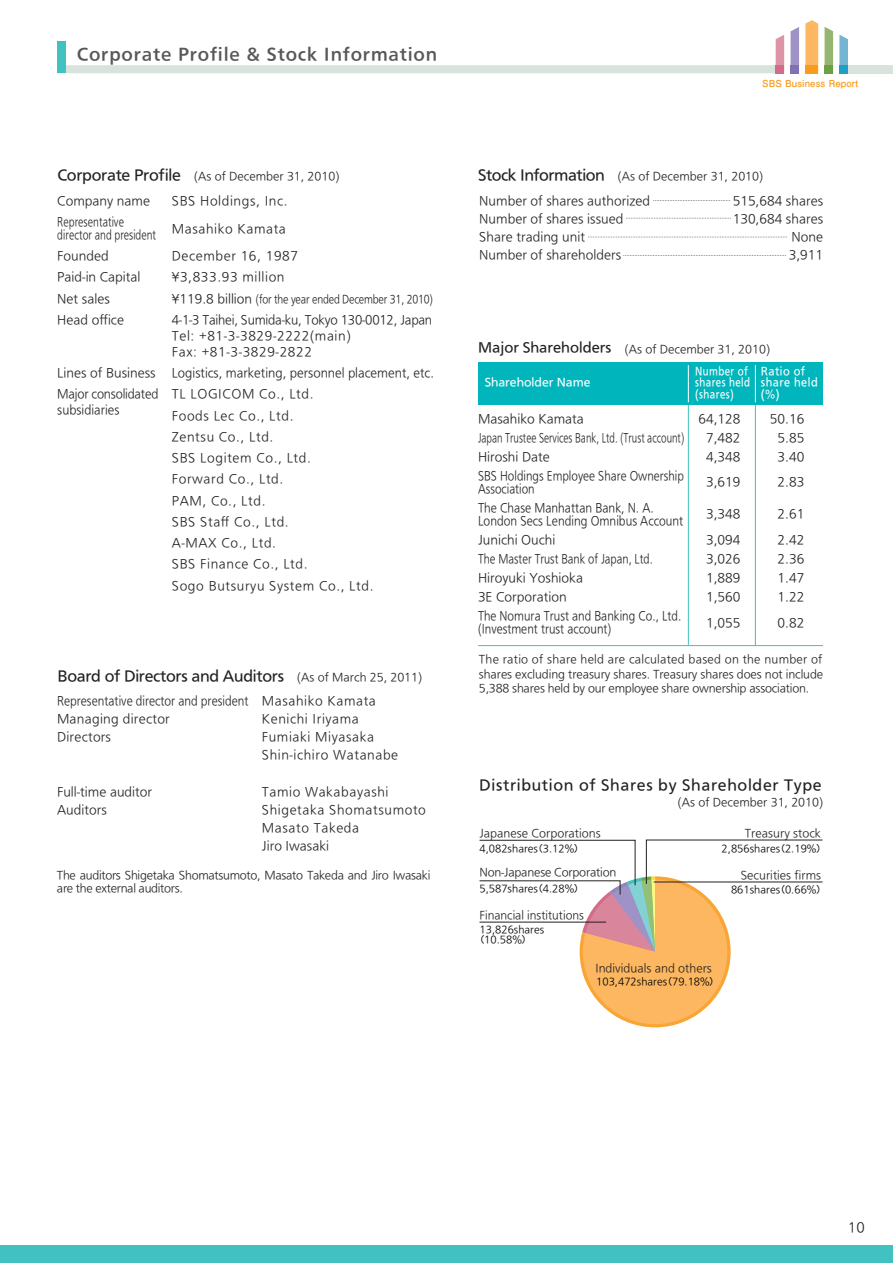
<style>
.page{position:relative;width:893px;height:1263px;background:#fff}
.page>*{position:absolute;margin:0;border:0;box-sizing:border-box;transform-origin:0 0}
.t1{font:700 15.9px "Iwa UD Go Dsp Pro";letter-spacing:.05em;color:#57585a}
.t2{font:500 13.8px "Iwa UD Go Hon Pro";letter-spacing:-.02em;color:#231f20}
.t3{font:500 13.8px "Iwa UD Go Hon Pro";letter-spacing:.05em;color:#231f20}
.t4{font:500 12.75px "Iwa UD Go Hon Pro";color:#231f20}
.t5{font:100 12.75px "Iwa UD Go Hon Pro";color:#231f20}
.t6{font:100 11.7px/19.2px "Iwa UD Go Hon Pro";color:#231f20}
.t7{font:100 11.7px/21.3px "Iwa UD Go Hon Pro";letter-spacing:.05em;color:#231f20;scale:.95 1}
.t8{font:100 11.7px/18px "Iwa UD Go Hon Pro";letter-spacing:.05em;color:#231f20}
.t9{font:100 11.7px/19.2px "Iwa UD Go Hon Pro";color:#231f20;scale:.88 1}
.t10{font:100 11.7px/15.9px "Iwa UD Go Hon Pro";letter-spacing:-.02em;color:#231f20;scale:.96 1}
.t11{font:100 11.7px/21.3px "Iwa UD Go Hon Pro";color:#231f20;scale:.76 1}
.t12{font:100 11.7px/18px "Iwa UD Go Hon Pro";color:#231f20;scale:.87 1}
.t13{font:100 11.7px/19.2px "Iwa UD Go Hon Pro";color:#231f20;scale:.85 1}
.t14{font:100 11.7px/21.3px "Iwa UD Go Hon Pro";letter-spacing:-.02em;color:#231f20}
.t15{font:100 11.7px "Iwa UD Go Hon Pro";color:#231f20;scale:.86 1}
.t16{font:100 11.7px "Iwa UD Go Hon Pro";color:#231f20;scale:.93 1}
.t17{font:100 10.65px/14.9px "Iwa UD Go Hon Pro";letter-spacing:-.02em;color:#231f20}
.t18{font:100 10.65px "Iwa UD Go Hon Pro";color:#231f20}
.t19{font:100 10.65px "Iwa UD Go Hon Pro";letter-spacing:-.02em;color:#231f20;scale:.85 1}
.t20{font:500 10.65px/11.7px "Iwa UD Go Hon Pro";letter-spacing:.05em;color:#fff;scale:.8 1}
.t21{font:500 10.65px/11.7px "Iwa UD Go Hon Pro";letter-spacing:.05em;color:#fff;scale:.9 1}
.t22{font:500 10.65px "Iwa UD Go Hon Pro";color:#fff}
.t23{font:100 9.6px/10.1px "Iwa UD Go Hon Pro";color:#000}
.t24{font:700 9.6px "Futo Go B101 Pro";letter-spacing:.01em;color:#f89c1c}
.s1{font-weight:100;font-size:10.65px}
.s2{font-size:11.7px}
</style>
<div class="page">
<svg style="left:791px;top:27px;width:8px;height:38px"></svg>
<svg style="left:805px;top:20px;width:13px;height:45px"></svg>
<svg style="left:825px;top:27px;width:8px;height:38px"></svg>
<svg style="left:839px;top:35px;width:9px;height:30px"></svg>
<svg style="left:66px;top:35px;width:718px;height:38px"></svg>
<div style="left:840px;top:65px;width:53px;height:8px;background:#d8e3dc"></div>
<div style="left:0;top:1245px;width:893px;height:18px;background:#41c1c2"></div>
<div style="left:57px;top:41px;width:9px;height:32px;background:#41c1c2"></div>
<div style="left:776px;top:65px;width:8px;height:8px;background:#d36b8b"></div>
<div style="left:790px;top:65px;width:9px;height:8px;background:#7f71b3"></div>
<div style="left:824px;top:65px;width:9px;height:8px;background:#6ba043"></div>
<div style="left:839px;top:65px;width:9px;height:8px;background:#1f9fc3"></div>
<div style="left:805px;top:65px;width:13px;height:8px;background:#f89c1c"></div>
<hr style="left:688px;top:362px;width:1px;height:284px;background:#41c1c2">
<hr style="left:755px;top:362px;width:1px;height:284px;background:#41c1c2">
<div style="left:478px;top:362px;width:344px;height:43px;background:#00b6bc"></div>
<hr style="left:478px;top:645px;width:345px;height:1px;background:#41c1c2">
<svg style="left:654px;top:200px;width:76px;height:1px"></svg>
<svg style="left:626px;top:218px;width:105px;height:1px"></svg>
<svg style="left:588px;top:237px;width:199px;height:1px"></svg>
<svg style="left:624px;top:255px;width:162px;height:1px"></svg>
<hr style="left:688px;top:365px;width:1px;height:37px;background:#fff">
<hr style="left:755px;top:365px;width:1px;height:37px;background:#fff">
<svg style="left:479px;top:839px;width:344px;height:188px"></svg>
<h1 class="t1" style="left:77px;top:42px;width:362px">Corporate Profile &amp; Stock Information</h1>
<p class="t2" style="left:57px;top:165px;width:142px">Corporate Profile　<span class="s1">(</span></p>
<p class="t18" style="left:198px;top:169px;width:143px">As of December 31, 2010)</p>
<p class="t6" style="left:57px;top:190px;width:94px;line-height:21.3px">Company name<br>Representative</p>
<p class="t11" style="left:57px;top:224px;width:132px">director and president<br>Founded<br>Paid i n- Capital<br>Net sales<br>Head office</p>
<p class="t14" style="left:57px;top:363px;width:103px">Lines of Business<br>Major consolidated</p>
<p class="t16" style="left:57px;top:402px;width:68px">subsidiaries</p>
<p class="t8" style="left:172px;top:192px;width:117px">SBS Holdings, Inc.</p>
<p class="t8" style="left:172px;top:220px;width:116px">Masahiko Kamata</p>
<p class="t8" style="left:172px;top:246px;width:128px;line-height:21.3px">December 16, 1987 ¥3,833.93 million</p>
<p class="t19" style="left:172px;top:291px;width:309px"><span class="s2">¥119.8 billion</span> (for the year ended December 31, 2010(</p>
<p class="t10" style="left:172px;top:312px;width:273px">4-1-3 Taihei, Sumida-ku, Tokyo 130-0012, Japan<br>Tel: +81-3-3829-2222(main(<br>Fax: +81-3-3829-2822</p>
<p class="t7" style="left:172px;top:363px;width:278px">Logistics, marketing, personnel placement, etc.<br>TL LOGICOM Co., Ltd.<br>Foods Lec Co., Ltd.<br>Zentsu Co., Ltd.<br>SBS Logitem Co., Ltd.<br>Forward Co., Ltd.<br>PAM, Co., Ltd.<br>SBS Staff Co., Ltd.<br>A-MAX Co., Ltd.<br>SBS Finance Co., Ltd.<br>Sogo Butsuryu System Co., Ltd.</p>
<p class="t2" style="left:57px;top:665px;width:228px">Board of Directors and Auditors</p>
<p class="t18" style="left:297px;top:669px;width:126px">(As of March 25, 2011(</p>
<p class="t12" style="left:57px;top:692px;width:222px">Representative director and president<br>Managing director<br>Directors</p>
<p class="t6" style="left:57px;top:783px;width:97px;line-height:18px">Full-time auditor<br>Auditors</p>
<p class="t8" style="left:262px;top:692px;width:138px">Masahiko Kamata<br>Kenichi Iriyama<br>Fumiaki Miyasaka<br>Shin-ichiro Watanabe</p>
<p class="t8" style="left:262px;top:783px;width:166px">Tamio Wakabayashi<br>Shigetaka Shomatsumoto<br>Masato Takeda<br>Jiro Iwasaki</p>
<p class="t17" style="left:57px;top:869px;width:375px;line-height:12.8px">The auditors Shigetaka Shomatsumoto, Masato Takeda and Jiro Iwasaki are the external auditors.</p>
<p class="t24" style="left:762px;top:76px;width:97px">SBS Business Report</p>
<p class="t2" style="left:478px;top:165px;width:128px">Stock Information</p>
<p class="t18" style="left:618px;top:169px;width:147px">(As of December 31, 2010(</p>
<p class="t6" style="left:479px;top:192px;width:172px;line-height:18px">Number of shares authorized<br>Number of shares issued<br>Share trading unit<br>Number of shareholders</p>
<p class="t6" style="left:733px;top:192px;width:92px;line-height:18px;text-align:right">515,684 shares<br>130,684 shares<br>None<br>3,911</p>
<p class="t4" style="left:478px;top:338px;width:135px">Major Shareholders</p>
<p class="t18" style="left:625px;top:341px;width:147px">(As of December 31, 2010(</p>
<p class="t22" style="left:485px;top:374px;width:107px">Shareholder Name</p>
<p class="t20" style="left:695px;top:365px;width:70px">Number of shares held (shares(</p>
<p class="t21" style="left:761px;top:365px;width:65px">Ratio of share held %) (</p>
<p class="t6" style="left:478px;top:409px;width:208px">Masahiko Kamata<br>Japan Trustee Services Bank, Ltd (. Trust account(<br>Hiroshi Date<br>SBS Holdings Employee Share Ownership</p>
<p class="t13" style="left:478px;top:479px;width:208px">Association<br>The Chase Manhattan Bank N, A. .</p>
<p class="t9" style="left:478px;top:511px;width:235px">London Secs Lending Omnibus Account<br>Junichi Ouchi<br>The Master Trust Bank of Japan, Ltd.<br>Hiroyuki Yoshioka<br>3E Corporation<br>The Nomura Trust and Banking Co., Ltd.</p>
<p class="t15" style="left:478px;top:621px;width:157px">(Investment trust account(</p>
<p class="t6" style="left:706px;top:409px;width:36px;text-align:justify;text-indent:-8px">64,128<br>7,482<br>4,348</p>
<p class="t6" style="left:706px;top:473px;width:36px">3,619</p>
<p class="t6" style="left:706px;top:502px;width:36px;line-height:25.5px">3,348<br>3,094</p>
<p class="t6" style="left:706px;top:549px;width:36px;text-align:justify">3,026<br>1,889<br>1,560</p>
<p class="t6" style="left:706px;top:613px;width:36px">1,055</p>
<p class="t6" style="left:778px;top:409px;width:28px;text-align:justify;text-indent:-8px">50.16<br>5.85<br>3.40</p>
<p class="t6" style="left:778px;top:473px;width:28px">2.83</p>
<p class="t6" style="left:778px;top:502px;width:28px;line-height:25.5px">2.61<br>2.42</p>
<p class="t6" style="left:778px;top:549px;width:28px;text-align:justify">2.36<br>1.47<br>1.22</p>
<p class="t6" style="left:778px;top:613px;width:28px">0.82</p>
<p class="t17" style="left:479px;top:652px;width:346px;text-align:justify">The ratio of share held are calculated based on the number of shares excluding treasury shares. Treasury shares does not include 5,388 shares held by our employee share ownership association.</p>
<p class="t3" style="left:479px;top:774px;width:344px">Distribution of Shares by Shareholder Type</p>
<p class="t18" style="left:479px;top:826px;width:123px">Japanese Corporations</p>
<p class="t23" style="left:533px;top:844px;width:52px">)3.12％(</p>
<p class="t23" style="left:479px;top:844px;width:60px">4,082shares</p>
<p class="t17" style="left:479px;top:865px;width:138px">Non-Japanese Corporation</p>
<p class="t23" style="left:533px;top:884px;width:52px">)4.28％(</p>
<p class="t23" style="left:479px;top:884px;width:60px">5,587shares</p>
<p class="t18" style="left:479px;top:907px;width:106px">Financial institutions</p>
<p class="t23" style="left:475px;top:925px;width:71px;text-indent:5px">13,826shares )10.58％(</p>
<p class="t18" style="left:678px;top:795px;width:147px">(As of December 31, 2010(</p>
<p class="t18" style="left:745px;top:825px;width:78px">Treasury stock</p>
<p class="t23" style="left:775px;top:844px;width:52px">)2.19％(</p>
<p class="t23" style="left:722px;top:844px;width:60px">2,856shares</p>
<p class="t18" style="left:741px;top:867px;width:82px">Securities firms</p>
<p class="t23" style="left:775px;top:885px;width:52px">)0.66％(</p>
<p class="t23" style="left:731px;top:885px;width:51px">861shares</p>
<p class="t18" style="left:595px;top:960px;width:118px">Individuals and others</p>
<p class="t23" style="left:662px;top:977px;width:58px">)79.18％(</p>
<p class="t23" style="left:596px;top:977px;width:73px">103,472shares</p>
<p class="t5" style="left:848px;top:1219px;width:19px">10</p>
</div>
